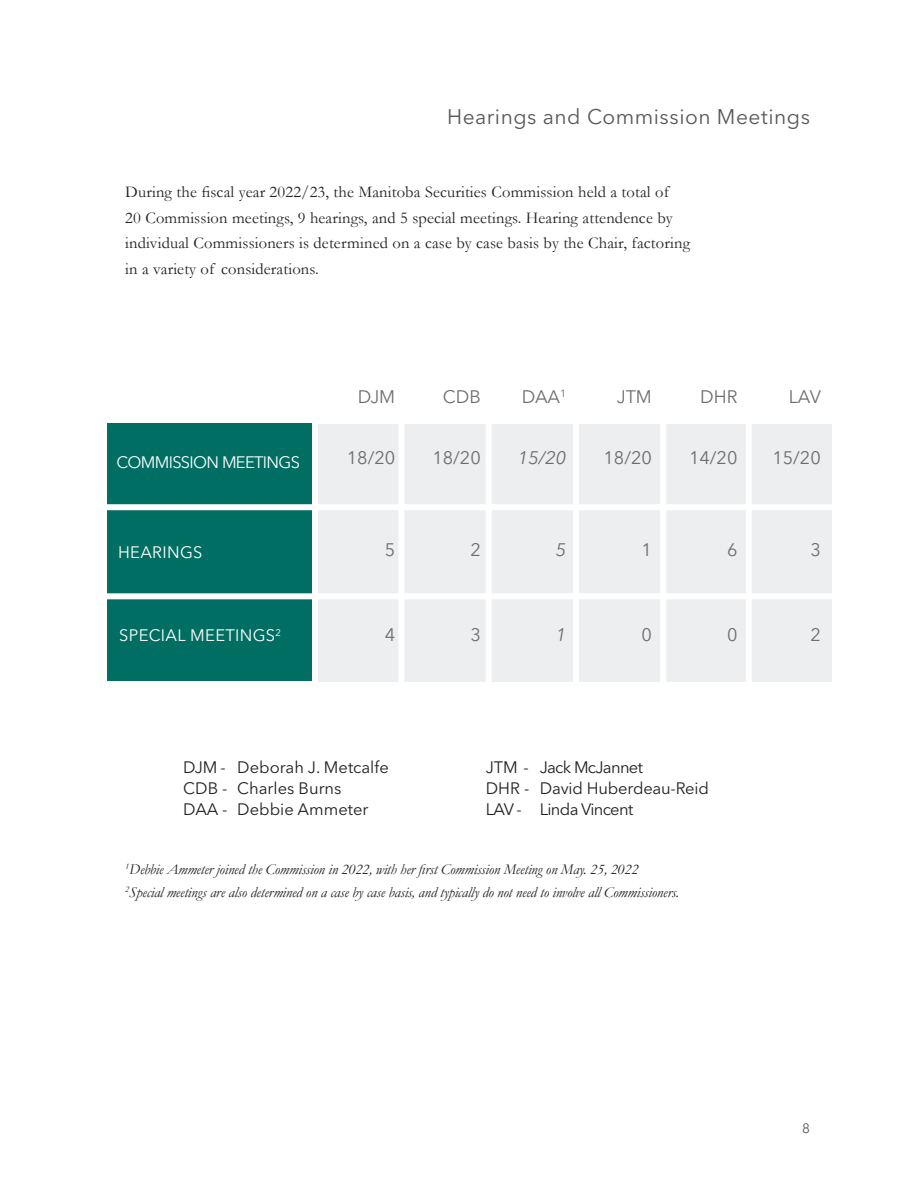
<style>
.page{position:relative;width:918px;height:1188px;background:#fff}
.page>*{position:absolute;margin:0;border:0;box-sizing:border-box;transform-origin:0 0}
.t1{font:21px "Avenir Next LT Pro";letter-spacing:.025em;color:#57585a}
.t2{font:18px "Avenir Next LT Pro";color:#6c6d70}
.t3{font:italic 18px "Avenir Next LT Pro";color:#6c6d70}
.t4{font:16.5px/25.5px "Garamond";letter-spacing:.01em;color:#231f20}
.t5{font:16.5px "Avenir Next LT Pro";color:#231f20}
.t6{font:16.5px "Avenir Next LT Pro";letter-spacing:-.04em;color:#231f20}
.t7{font:16.5px "Avenir Next LT Pro";letter-spacing:.02em;color:#fff}
.t8{font:16.5px "Avenir Next LT Pro";letter-spacing:-.04em;color:#fff}
.t9{font:italic 15px "Garamond";letter-spacing:-.01em;color:#231f20}
.t10{font:13.5px "Avenir Next LT Pro";color:#57585a}
</style>
<div class="page">
<div style="left:108px;top:423px;width:204px;height:258px;background:#006e63"></div>
<div style="left:315px;top:424px;width:516px;height:257px;background:#eceef0"></div>
<div style="left:86px;top:504px;width:774px;height:6px;background:#fff"></div>
<div style="left:312px;top:409px;width:6px;height:314px;background:#fff"></div>
<div style="left:398px;top:409px;width:6px;height:314px;background:#fff"></div>
<div style="left:486px;top:409px;width:6px;height:314px;background:#fff"></div>
<div style="left:573px;top:409px;width:6px;height:314px;background:#fff"></div>
<div style="left:660px;top:409px;width:6px;height:314px;background:#fff"></div>
<div style="left:746px;top:409px;width:6px;height:314px;background:#fff"></div>
<div style="left:86px;top:593px;width:774px;height:6px;background:#fff"></div>
<p class="t1" style="left:447px;top:104px;width:364px">Hearings and Commission Meetings</p>
<p class="t4" style="left:125px;top:179px;width:566px">During the fiscal year 2022/23, the Manitoba Securities Commission held a total of<br>20 Commission meetings, 9 hearings, and 5 special meetings. Hearing attendence by individual Commissioners is determined on a case by case basis by the Chair, factoring in a variety of considerations.</p>
<p class="t2" style="left:358px;top:386px;width:39px">DJM</p>
<p class="t2" style="left:443px;top:386px;width:40px">CDB</p>
<p class="t2" style="left:522px;top:386px;width:46px">DAA<sup>1</sup></p>
<p class="t2" style="left:617px;top:386px;width:37px">JTM</p>
<p class="t2" style="left:700px;top:386px;width:39px">DHR</p>
<p class="t2" style="left:789px;top:386px;width:34px">LAV</p>
<p class="t8" style="left:116px;top:453px;width:185px">COMMISSION MEETINGS</p>
<p class="t2" style="left:347px;top:447px;width:50px">18/20</p>
<p class="t2" style="left:432px;top:447px;width:50px">18/20</p>
<p class="t3" style="left:518px;top:447px;width:50px">15/20</p>
<p class="t2" style="left:603px;top:447px;width:50px">18/20</p>
<p class="t2" style="left:689px;top:447px;width:50px">14/20</p>
<p class="t2" style="left:772px;top:447px;width:50px">15/20</p>
<p class="t7" style="left:118px;top:542px;width:86px">HEARINGS</p>
<p class="t2" style="left:385px;top:539px;width:12px">5</p>
<p class="t2" style="left:470px;top:539px;width:12px">2</p>
<p class="t3" style="left:556px;top:539px;width:12px">5</p>
<p class="t2" style="left:641px;top:539px;width:12px">1</p>
<p class="t2" style="left:727px;top:539px;width:12px">6</p>
<p class="t2" style="left:810px;top:539px;width:12px">3</p>
<p class="t7" style="left:119px;top:626px;width:163px">SPECIAL MEETINGS<sup>2</sup></p>
<p class="t2" style="left:385px;top:624px;width:12px">4</p>
<p class="t2" style="left:470px;top:624px;width:12px">3</p>
<p class="t3" style="left:556px;top:624px;width:12px">1</p>
<p class="t2" style="left:641px;top:624px;width:12px">0</p>
<p class="t2" style="left:727px;top:624px;width:12px">0</p>
<p class="t2" style="left:810px;top:624px;width:12px">2</p>
<p class="t5" style="left:183px;top:758px;width:207px">DJM - Deborah J. Metcalfe</p>
<p class="t5" style="left:183px;top:779px;width:160px">CDB - Charles Burns</p>
<p class="t5" style="left:183px;top:800px;width:187px">DAA - Debbie Ammeter</p>
<p class="t6" style="left:486px;top:758px;width:159px">JTM - Jack McJannet</p>
<p class="t5" style="left:486px;top:779px;width:225px">DHR - David Huberdeau-Reid</p>
<p class="t6" style="left:486px;top:800px;width:149px">LAV - Linda Vincent</p>
<p class="t9" style="left:125px;top:859px;width:515px"><sup>1</sup>Debbie Ammeter joined the Commission in 2022, with her first Commission Meeting on May. 25, 2022</p>
<p class="t9" style="left:125px;top:882px;width:555px"><sup>2</sup>Special meetings are also determined on a case by case basis, and typically do not need to involve all Commissioners.</p>
<p class="t10" style="left:802px;top:1120px;width:9px">8</p>
</div>
